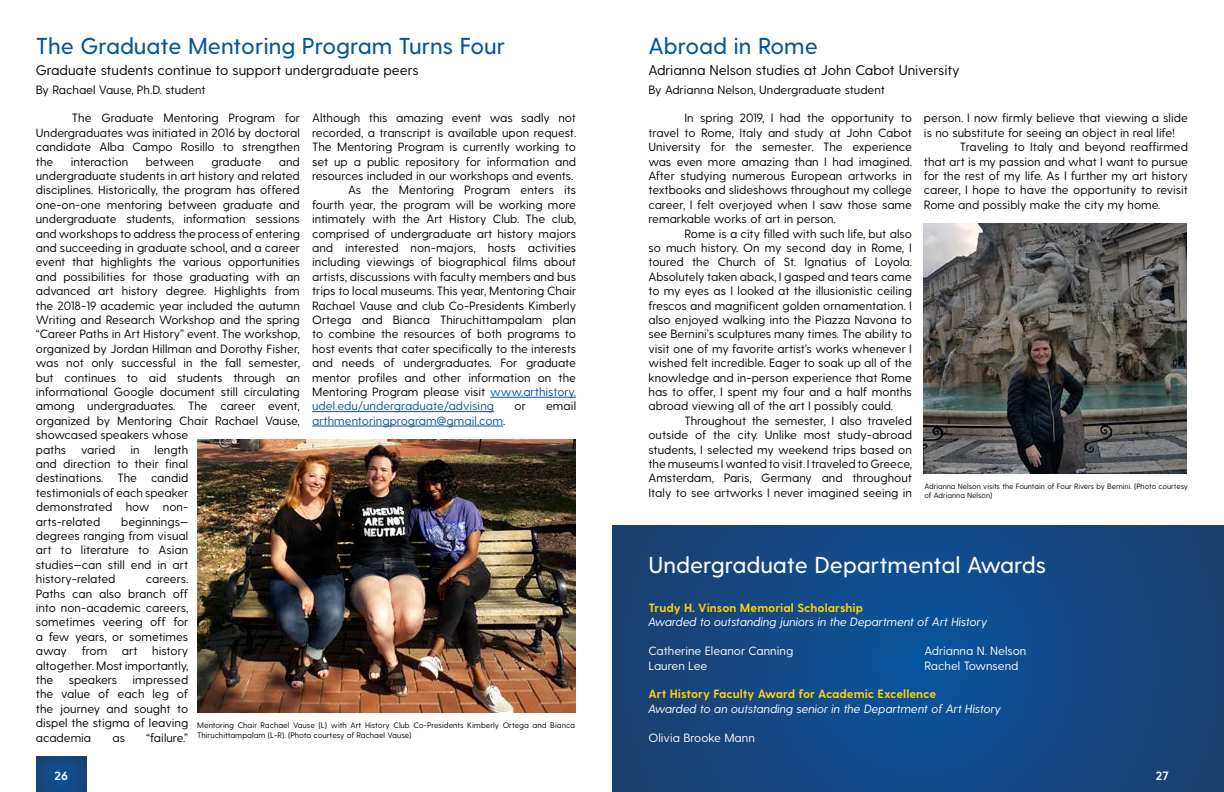
<style>
.page{position:relative;width:1224px;height:792px;background:#fff}
.page>*{position:absolute;margin:0;border:0;box-sizing:border-box;transform-origin:0 0}
.t1{font:500 23px "Greycliff CF";color:#04549f}
.t2{font:500 23px "Greycliff CF";color:#fff}
.t3{font:14px "Greycliff CF";color:#000}
.t4{font:12px/14.4px "Greycliff CF";color:#000;text-align:justify}
.t5{font:italic 12px "Greycliff CF";color:#fff}
.t6{font:12px/14.4px "Greycliff CF";color:#fff}
.t7{font:700 12px "Greycliff CF";color:#fed109}
.t8{font:12px "Greycliff CF";color:#04549f}
.t9{font:700 12px "Greycliff CF";color:#fff}
.t10{font:8px/9.6px "Greycliff CF";color:#000}
.t11{font:7.6px/9.2px "Greycliff CF";color:#000}
.s1{color:#04549f}
.s2{color:#000}
</style>
<div class="page">
<svg style="left:36px;top:756px;width:50px;height:36px;background:#144883"></svg>
<svg style="left:612px;top:526px;width:612px;height:266px;background:#144782"></svg>
<img style="left:924px;top:223px;width:263px;height:251px">
<hr style="left:490px;top:397px;width:86px;height:1px;background:#04549f">
<hr style="left:312px;top:411px;width:182px;height:1px;background:#04549f">
<hr style="left:312px;top:426px;width:191px;height:1px;background:#04549f">
<img style="left:197px;top:439px;width:379px;height:274px">
<h1 class="t1" style="left:36px;top:33px;width:471px">The Graduate Mentoring Program Turns Four</h1>
<p class="t3" style="left:36px;top:62px;width:384px">Graduate students continue to support undergraduate peers</p>
<p class="t4" style="left:36px;top:82px;width:171px">By Rachael Vause, Ph.D. student</p>
<p class="t4" style="left:36px;top:111px;width:266px;text-indent:36px">The Graduate Mentoring Program for Undergraduates was initiated in 2016 by doctoral candidate Alba Campo Rosillo to strengthen the</p>
<p class="t4" style="left:312px;top:111px;width:265px">Although this amazing event was sadly not</p>
<p class="t4" style="left:312px;top:126px;width:266px">recorded, a transcript is available upon request.</p>
<p class="t4" style="left:312px;top:140px;width:265px">The Mentoring Program is currently working to</p>
<p class="t4" style="left:312px;top:154px;width:265px">set up a public repository for information and</p>
<p class="t4" style="left:312px;top:169px;width:263px">resources included in our workshops and events.</p>
<p class="t4" style="left:348px;top:183px;width:229px">As the Mentoring Program enters its</p>
<p class="t4" style="left:312px;top:198px;width:266px">fourth year, the program will be working more</p>
<p class="t4" style="left:312px;top:212px;width:266px">intimately with the Art History Club. The club,</p>
<p class="t4" style="left:312px;top:226px;width:266px">comprised of undergraduate art history majors</p>
<p class="t4" style="left:312px;top:241px;width:265px">and interested non-majors, hosts activities</p>
<p class="t4" style="left:312px;top:255px;width:265px">including viewings of biographical films about</p>
<p class="t4" style="left:312px;top:270px;width:265px">artists, discussions with faculty members and bus</p>
<p class="t4" style="left:312px;top:284px;width:266px">trips to local museums. This year, Mentoring Chair</p>
<p class="t4" style="left:312px;top:298px;width:266px">Rachael Vause and club Co-Presidents Kimberly</p>
<p class="t4" style="left:312px;top:313px;width:266px">Ortega and Bianca Thiruchittampalam plan</p>
<p class="t4" style="left:312px;top:327px;width:266px">to combine the resources of both programs to</p>
<p class="t4" style="left:312px;top:342px;width:265px">host events that cater specifically to the interests</p>
<p class="t4" style="left:312px;top:356px;width:266px">and needs of undergraduates. For graduate</p>
<p class="t4" style="left:312px;top:370px;width:265px">mentor profiles and other information on the</p>
<p class="t4" style="left:312px;top:385px;width:266px">Mentoring Program please visit <span class="s1">www.arthistory.</span></p>
<p class="t8" style="left:312px;top:399px;width:183px">udel.edu/undergraduate/advising</p>
<p class="t4" style="left:515px;top:399px;width:13px">or</p>
<p class="t4" style="left:546px;top:399px;width:31px">email</p>
<p class="t8" style="left:312px;top:414px;width:195px">arthmentoringprogram@gmail.com<span class="s2">.</span></p>
<p class="t4" style="left:36px;top:154px;width:266px;text-align:left;text-indent:243px">and undergraduate students in art history and related disciplines. Historically, the program has offered one-on-one mentoring between graduate and undergraduate students, information sessions and workshops to address the process of entering and succeeding in graduate school, and a career event that highlights the various opportunities and possibilities for those graduating with an advanced art history degree. Highlights from the 2018-19 academic year included the autumn Writing and Research Workshop and the spring “Career Paths in Art History” event. The workshop, organized by Jordan Hillman and Dorothy Fisher, was not only successful in the fall semester, but continues to aid students through an informational Google document still circulating among undergraduates. The career event, organized by Mentoring Chair Rachael Vause, showcased speakers whose<br>paths</p>
<p class="t4" style="left:71px;top:154px;width:59px">interaction</p>
<p class="t4" style="left:146px;top:154px;width:50px">between</p>
<p class="t4" style="left:211px;top:154px;width:52px">graduate</p>
<p class="t4" style="left:36px;top:442px;width:154px;text-indent:94px">in length and direction to their final destinations. The candid testimonials of each speaker demonstrated how non&shy;arts-related</p>
<p class="t4" style="left:81px;top:442px;width:36px">varied</p>
<p class="t4" style="left:36px;top:514px;width:154px;text-indent:85px">beginnings— degrees ranging from visual art to literature to Asian studies—can still end in art history-related</p>
<p class="t4" style="left:36px;top:572px;width:154px;text-indent:110px">careers.<br>Paths can also branch off into non-academic careers, sometimes veering off for a few years, or sometimes away from art history altogether. Most importantly, the</p>
<p class="t4" style="left:36px;top:673px;width:154px;text-indent:97px">impressed the value of each leg of the journey and sought to dispel the stigma of leaving academia</p>
<p class="t4" style="left:69px;top:673px;width:50px">speakers</p>
<p class="t10" style="left:197px;top:721px;width:379px">Mentoring Chair Rachael Vause (L) with Art History Club Co-Presidents Kimberly Ortega and Bianca<br>Thiruchittampalam (L-R). (Photo courtesy of Rachael Vause)</p>
<p class="t4" style="left:112px;top:730px;width:14px">as</p>
<p class="t4" style="left:146px;top:730px;width:44px">“failure.”</p>
<p class="t9" style="left:54px;top:769px;width:15px">26</p>
<h1 class="t1" style="left:648px;top:33px;width:171px">Abroad in Rome</h1>
<p class="t3" style="left:648px;top:62px;width:313px">Adrianna Nelson studies at John Cabot University</p>
<p class="t4" style="left:648px;top:82px;width:238px">By Adrianna Nelson, Undergraduate student</p>
<p class="t4" style="left:648px;top:111px;width:265px;text-indent:36px">In spring 2019, I had the opportunity to travel to Rome, Italy and study at John Cabot University for the semester. The experience was even more amazing than I had imagined.<br>After studying numerous European artworks in textbooks and slideshows throughout my college career, I felt overjoyed when I saw those same remarkable works of art in person.</p>
<p class="t4" style="left:648px;top:226px;width:265px;text-indent:36px">Rome is a city filled with such life, but also so much history. On my second day in Rome, I toured the Church of St. Ignatius of Loyola.<br>Absolutely taken aback, I gasped and tears came to my eyes as I looked at the illusionistic ceiling frescos and magnificent golden ornamentation. I also enjoyed walking into the Piazza Navona to see Bernini’s sculptures many times. The ability to visit one of my favorite artist’s works whenever I wished felt incredible. Eager to soak up all of the knowledge and in-person experience that Rome has to offer, I spent my four and a half months abroad viewing all of the art I possibly could.</p>
<p class="t4" style="left:648px;top:414px;width:265px;text-indent:36px">Throughout the semester, I also traveled outside of the city. Unlike most study-abroad students, I selected my weekend trips based on the museums I wanted to visit. I traveled to Greece, Amsterdam, Paris, Germany and throughout Italy to see artworks I never imagined seeing in</p>
<p class="t4" style="left:924px;top:111px;width:265px">person. I now firmly believe that viewing a slide is no substitute for seeing an object in real life!</p>
<p class="t4" style="left:924px;top:140px;width:266px;text-indent:36px">Traveling to Italy and beyond reaffirmed that art is my passion and what I want to pursue for the rest of my life. As I further my art history career, I hope to have the opportunity to revisit Rome and possibly make the city my home.</p>
<p class="t11" style="left:924px;top:482px;width:265px">Adrianna Nelson visits the Fountain of Four Rivers by Bernini. (Photo courtesy of Adrianna Nelson)</p>
<h1 class="t2" style="left:648px;top:551px;width:399px">Undergraduate Departmental Awards</h1>
<p class="t7" style="left:648px;top:601px;width:216px">Trudy H. Vinson Memorial Scholarship</p>
<p class="t5" style="left:648px;top:615px;width:340px">Awarded to outstanding juniors in the Department of Art History</p>
<p class="t6" style="left:648px;top:644px;width:146px">Catherine Eleanor Canning<br>Lauren Lee</p>
<p class="t7" style="left:648px;top:687px;width:289px">Art History Faculty Award for Academic Excellence</p>
<p class="t5" style="left:648px;top:702px;width:354px">Awarded to an outstanding senior in the Department of Art History</p>
<p class="t6" style="left:648px;top:730px;width:108px">Olivia Brooke Mann</p>
<p class="t6" style="left:924px;top:644px;width:103px">Adrianna N. Nelson<br>Rachel Townsend</p>
<p class="t9" style="left:1156px;top:769px;width:14px">27</p>
</div>
